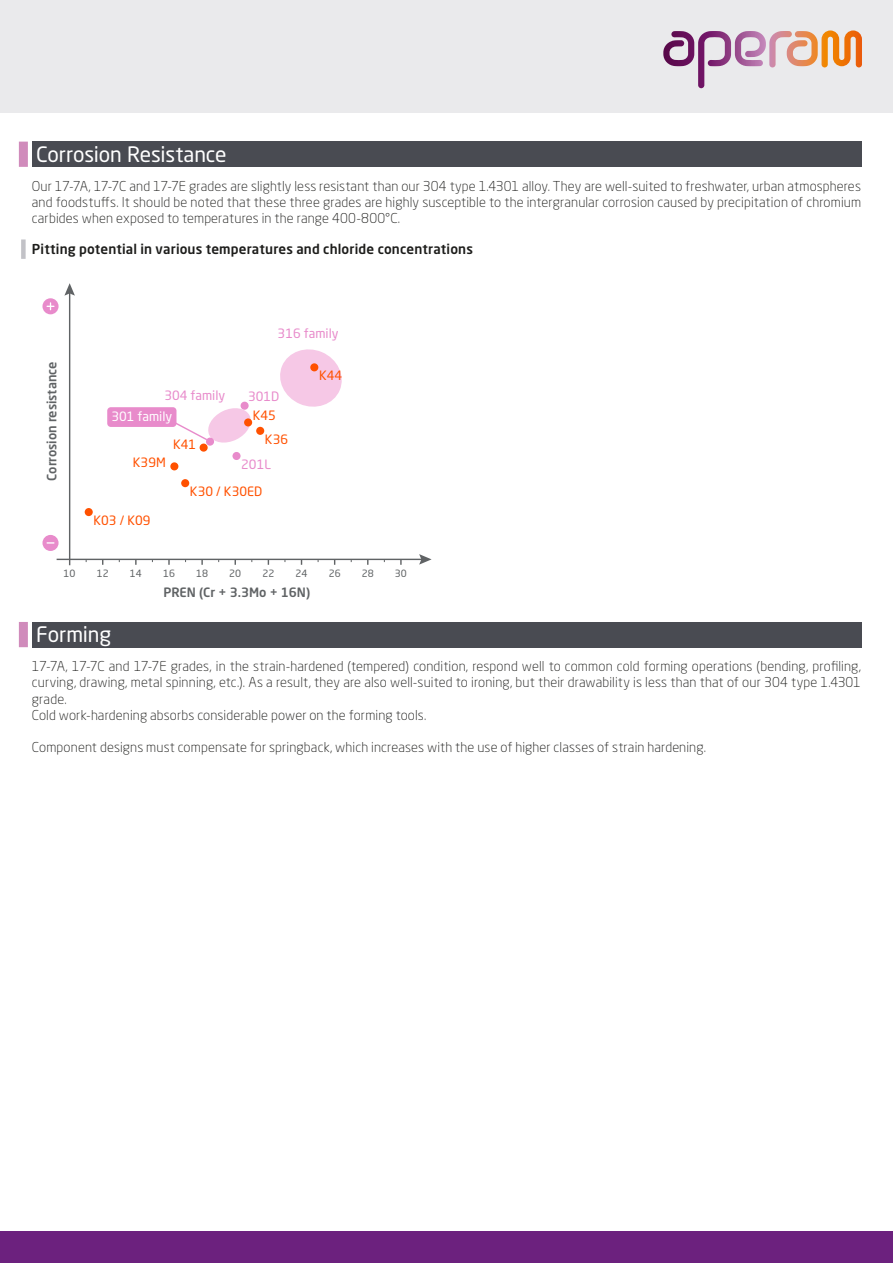
<style>
.page{position:relative;width:893px;height:1263px;background:#fff}
.page>*{position:absolute;margin:0;border:0;box-sizing:border-box;transform-origin:0 0}
.t1{font:21px "Neo Sans Pro";letter-spacing:-.005em;color:#fff}
.t2{font:300 13.5px/16.2px "Neo Sans Pro";letter-spacing:.01em;color:#1d1d1b;text-align:justify}
.t3{font:500 13.5px "Neo Sans Pro";letter-spacing:.01em;color:#1d1d1b}
.t4{font:500 12.75px "Neo Sans Pro";color:#606365}
.t5{font:12.75px "Neo Sans Pro";color:#ff5100}
.t6{font:12.75px "Neo Sans Pro";color:#e88bcb}
.t7{font:12.75px "Neo Sans Pro";color:#fff}
.t8{font:9.9px "Neo Sans Pro";color:#606365}
</style>
<div class="page">
<div style="left:32px;top:142px;width:829px;height:25px;background:#494b52"></div>
<div style="left:19px;top:142px;width:9px;height:25px;background:#d08bbb"></div>
<div style="left:21px;top:239px;width:5px;height:20px;background:#c2c2c7"></div>
<svg style="left:280px;top:349px;width:62px;height:58px"></svg>
<svg style="left:42px;top:298px;width:17px;height:16px"></svg>
<svg style="left:47px;top:302px;width:8px;height:8px"></svg>
<div style="left:42px;top:535px;width:17px;height:16px;background:#e88bcb;border-radius:50%"></div>
<svg style="left:47px;top:542px;width:8px;height:2px"></svg>
<hr style="left:69px;top:292px;width:1px;height:273px;background:#606365">
<svg style="left:64px;top:283px;width:11px;height:13px"></svg>
<hr style="left:57px;top:559px;width:366px;height:1px;background:#606365">
<svg style="left:419px;top:554px;width:13px;height:11px"></svg>
<div style="left:85px;top:508px;width:8px;height:8px;background:#ff5100;border-radius:50%"></div>
<div style="left:181px;top:479px;width:8px;height:8px;background:#ff5100;border-radius:50%"></div>
<div style="left:170px;top:462px;width:8px;height:8px;background:#ff5100;border-radius:50%"></div>
<div style="left:200px;top:444px;width:8px;height:8px;background:#ff5100;border-radius:50%"></div>
<div style="left:232px;top:452px;width:9px;height:8px;background:#e88bcb;border-radius:50%"></div>
<div style="left:241px;top:402px;width:8px;height:8px;background:#e88bcb;border-radius:50%"></div>
<div style="left:256px;top:427px;width:8px;height:8px;background:#ff5100;border-radius:50%"></div>
<div style="left:310px;top:363px;width:8px;height:8px;background:#ff5100;border-radius:50%"></div>
<svg style="left:174px;top:406px;width:79px;height:39px"></svg>
<div style="left:107px;top:407px;width:69px;height:20px;background:#e88bcb;border-radius:4px"></div>
<div style="left:32px;top:622px;width:829px;height:25px;background:#494b52"></div>
<div style="left:19px;top:622px;width:9px;height:25px;background:#d08bbb"></div>
<div style="left:0;top:0;width:893px;height:113px;background:#eaeaec"></div>
<svg style="left:698px;top:30px;width:164px;height:58px"></svg>
<div style="left:0;top:1231px;width:893px;height:32px;background:#6c217e"></div>
<h1 class="t1" style="left:36px;top:141px;width:192px">Corrosion Resistance</h1>
<p class="t2" style="left:32px;top:178px;width:831px">Our 17-7A, 17-7C and 17-7E grades are slightly less resistant than our 304 type 1.4301 alloy. They are well-suited to freshwater, urban atmospheres and foodstuffs. It should be noted that these three grades are highly susceptible to the intergranular corrosion caused by precipitation of chromium carbides when exposed to temperatures in the range 400-800°C.</p>
<p class="t3" style="left:32px;top:241px;width:443px">Pitting potential in various temperatures and chloride concentrations</p>
<p class="t4" style="left:44px;top:481px;width:121px;rotate:-90deg">Corrosion resistance</p>
<p class="t6" style="left:278px;top:325px;width:63px">316 family</p>
<p class="t6" style="left:164px;top:387px;width:63px">304 family</p>
<p class="t7" style="left:111px;top:409px;width:63px">301 family</p>
<p class="t5" style="left:133px;top:454px;width:34px">K39M</p>
<p class="t5" style="left:173px;top:436px;width:25px">K41</p>
<p class="t6" style="left:248px;top:388px;width:33px">301D</p>
<p class="t5" style="left:265px;top:431px;width:25px">K36</p>
<p class="t5" style="left:253px;top:407px;width:25px">K45</p>
<p class="t6" style="left:241px;top:456px;width:31px">201L</p>
<p class="t5" style="left:93px;top:512px;width:59px">K03 / K09</p>
<p class="t5" style="left:190px;top:483px;width:74px">K30 / K30ED</p>
<p class="t5" style="left:319px;top:368px;width:25px">K44</p>
<p class="t8" style="left:64px;top:567px;width:14px">10</p>
<p class="t8" style="left:97px;top:567px;width:14px">12</p>
<p class="t8" style="left:130px;top:567px;width:14px">14</p>
<p class="t8" style="left:163px;top:567px;width:14px">16</p>
<p class="t8" style="left:196px;top:567px;width:14px">18</p>
<p class="t8" style="left:229px;top:567px;width:14px">20</p>
<p class="t8" style="left:262px;top:567px;width:14px">22</p>
<p class="t8" style="left:296px;top:567px;width:14px">24</p>
<p class="t8" style="left:329px;top:567px;width:14px">26</p>
<p class="t8" style="left:362px;top:567px;width:14px">28</p>
<p class="t8" style="left:395px;top:567px;width:14px">30</p>
<p class="t4" style="left:163px;top:584px;width:148px">PREN (Cr + 3.3Mo + 16N)</p>
<h1 class="t1" style="left:36px;top:622px;width:77px">Forming</h1>
<p class="t2" style="left:32px;top:658px;width:831px;text-align:left">17-7A, 17-7C and 17-7E grades, in the strain-hardened (tempered) condition, respond well to common cold forming operations (bending, profiling, curving, drawing, metal spinning, etc.). As a result, they are also well-suited to ironing, but their drawability is less than that of our 304 type 1.4301 grade.<br>Cold work-hardening absorbs considerable power on the forming tools.</p>
<p class="t2" style="left:32px;top:739px;width:676px">Component designs must compensate for springback, which increases with the use of higher classes of strain hardening.</p>
</div>
